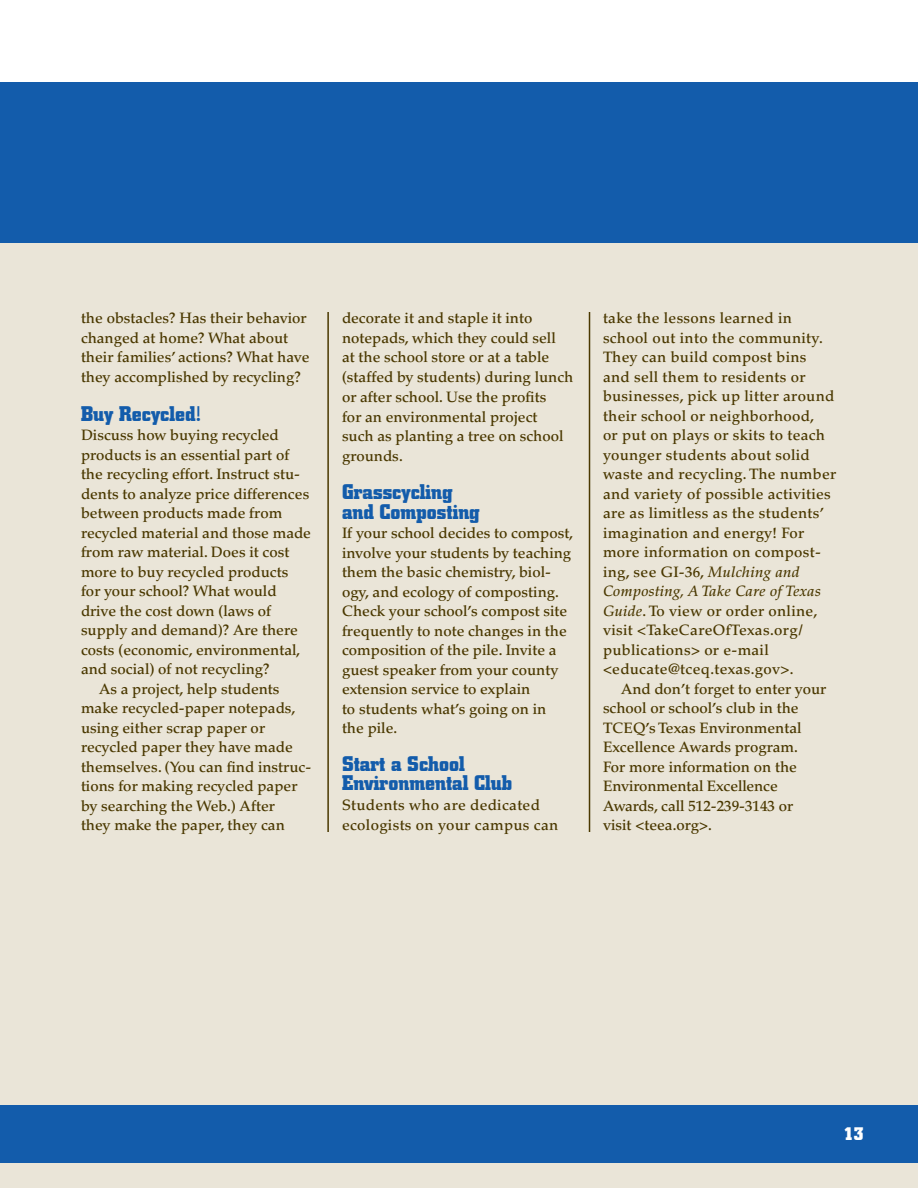
<style>
.page{position:relative;width:918px;height:1188px;background:#fff}
.page>*{position:absolute;margin:0;border:0;box-sizing:border-box;transform-origin:0 0}
.t1{font:700 21px/19.6px "City";color:#135cab}
.t2{font:700 18px "City";color:#fff}
.body{font:500 15px/19.5px "Palatino";color:#4a3800}
.body-2{font:500 15px/19.5px "Palatino";letter-spacing:.02em;color:#4a3800}
.s1{font-style:italic}
</style>
<div class="page">
<div style="left:1px;top:242px;width:917px;height:946px;background:#eae5d8"></div>
<svg style="left:0;top:242px;width:1px;height:946px"></svg>
<hr style="left:589px;top:219px;width:1px;height:895px;background:#4a3800">
<hr style="left:327px;top:218px;width:2px;height:896px;background:#4a3800">
<div style="left:322px;top:138px;width:294px;height:174px;background:#eae5d8"></div>
<div style="left:310px;top:832px;width:304px;height:277px;background:#eae5d8"></div>
<div style="left:0;top:1105px;width:918px;height:57px;background:#135cab"></div>
<div style="left:0;top:82px;width:918px;height:160px;background:#135cab"></div>
<p class="body" style="left:81px;top:308px;width:230px">the obstacles? Has their behavior changed at home? What about their families’ actions? What have they accomplished by recycling?</p>
<h2 class="t1" style="left:81px;top:404px;width:121px">Buy Recycled!</h2>
<p class="body" style="left:81px;top:425px;width:232px">Discuss how buying recycled products is an essential part of the recycling effort. Instruct stu&shy;dents to analyze price differences between products made from recycled material and those made from raw material. Does it cost more to buy recycled products for your school? What would drive the cost down (laws of supply and demand)? Are there costs (economic, environmental, and social) of not recycling?</p>
<p class="body" style="left:81px;top:679px;width:232px;text-indent:18px">As a project, help students make recycled-paper notepads, using either scrap paper or recycled paper they have made themselves. (You can find instruc&shy;tions for making recycled paper by searching the Web.) After<br>they make the paper, they can</p>
<p class="body" style="left:342px;top:308px;width:233px">decorate it and staple it into notepads, which they could sell<br>at the school store or at a table (staffed by students) during lunch or after school. Use the profits<br>for an environmental project<br>such as planting a tree on school grounds.</p>
<h2 class="t1" style="left:342px;top:482px;width:139px">Grasscycling and Composting</h2>
<p class="body" style="left:342px;top:523px;width:233px">If your school decides to compost, involve your students by teaching them the basic chemistry, biol&shy;ogy, and ecology of composting.<br>Check your school’s compost site frequently to note changes in the composition of the pile. Invite a guest speaker from your county extension service to explain<br>to students what’s going on in<br>the pile.</p>
<h2 class="t1" style="left:342px;top:754px;width:172px">Start a School<br>Environmental Club</h2>
<p class="body-2" style="left:342px;top:796px;width:218px">Students who are dedicated ecologists on your campus can</p>
<p class="body-2" style="left:603px;top:308px;width:235px">take the lessons learned in school out into the community.<br>They can build compost bins and sell them to residents or businesses, pick up litter around their school or neighborhood,<br>or put on plays or skits to teach younger students about solid waste and recycling. The number and variety of possible activities are as limitless as the students’ imagination and energy! For more information on compost&shy;ing, see GI-36, <span class="s1">Mulching and<br>Composting, A Take Care of Texas<br>Guide</span>. To view or order online, visit &lt;TakeCareOfTexas.org/</p>
<p class="body-2" style="left:603px;top:640px;width:167px">publications&gt; or e-mail</p>
<p class="body-2" style="left:603px;top:660px;width:192px">&lt;educate@tceq.texas.gov&gt;.</p>
<p class="body" style="left:621px;top:679px;width:207px">And don’t forget to enter your</p>
<p class="body" style="left:603px;top:699px;width:197px">school or school’s club in the</p>
<p class="body" style="left:603px;top:718px;width:200px">TCEQ’s Texas Environmental</p>
<p class="body" style="left:603px;top:738px;width:196px">Excellence Awards program.</p>
<p class="body" style="left:603px;top:757px;width:195px">For more information on the</p>
<p class="body" style="left:603px;top:777px;width:176px">Environmental Excellence</p>
<p class="body" style="left:603px;top:796px;width:192px">Awards, call 512-239-3143 or</p>
<p class="body" style="left:603px;top:816px;width:110px">visit &lt;teea.org&gt;.</p>
<p class="t2" style="left:843px;top:1124px;width:22px">13</p>
</div>
